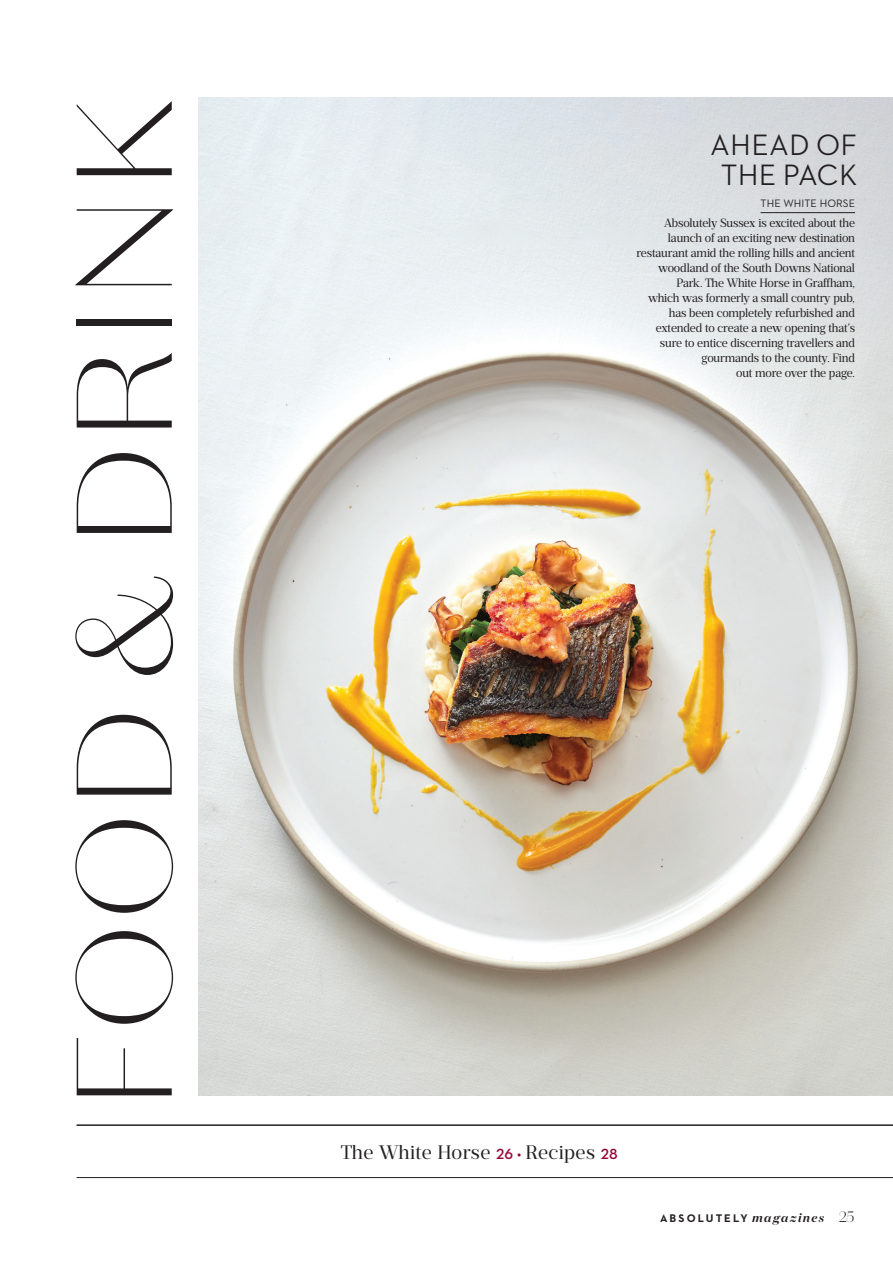
<style>
.page{position:relative;width:893px;height:1263px;background:#fff}
.page>*{position:absolute;margin:0;border:0;box-sizing:border-box;transform-origin:0 0}
.t1{font:100 135.75px "Domaine Sans Display";letter-spacing:.055em;color:#231f20}
.Opener_Burb_Title{font:500 30px/30px "Neutraface 2 Display";letter-spacing:.03em;color:#231f20;text-align:center}
.Opener_Section_Names{font:19.5px "Prumo Deck W00";letter-spacing:.015em;color:#231f20}
.t2{font:300 15px "Domaine Sans Display";color:#231f20}
.t3{font:12px/15px "Prumo Text W00";letter-spacing:-.01em;color:#231f20;text-align:right}
.t4{font:700 11.25px "Neutraface 2 Text";letter-spacing:.175em;color:#231f20}
.t5{font:10.95px "Neutraface 2 Text";letter-spacing:.01em;color:#231f20}
.s1{font-family:"Neutraface 2 Text";font-weight:600;font-size:15px;color:#990437}
.s2{font-family:"Domaine Disp";font-weight:600;font-style:italic;font-size:12px}
</style>
<div class="page">
<img style="left:198px;top:98px;width:695px;height:997px">
<hr style="left:77px;top:1124px;width:816px;height:2px;background:#231f20">
<hr style="left:77px;top:1177px;width:816px;height:1px;background:#231f20">
<hr style="left:760px;top:212px;width:95px;height:1px;background:#231f20">
<p class="t1" style="left:43px;top:1109px;width:1012px;rotate:-90deg">FOOD &amp; DRINK</p>
<p class="Opener_Burb_Title" style="left:710px;top:130px;width:148px">AHEAD OF<br>THE PACK</p>
<p class="t5" style="left:760px;top:197px;width:96px">THE WHITE HORSE</p>
<p class="t3" style="left:636px;top:215px;width:220px">Absolutely Sussex is excited about the launch of an exciting new destination restaurant amid the rolling hills and ancient woodland of the South Downs National Park. The White Horse in Graffham,<br>which was formerly a small country pub, has been completely refurbished and extended to create a new opening that’s sure to entice discerning travellers and gourmands to the county. Find<br>out more over the page.</p>
<p class="Opener_Section_Names" style="left:341px;top:1141px;width:279px">The White Horse <span class="s1">26 •</span> Recipes <span class="s1">28</span></p>
<p class="t4" style="left:660px;top:1210px;width:166px">ABSOLUTELY <span class="s2">magazines</span></p>
<p class="t2" style="left:839px;top:1207px;width:17px">25</p>
</div>
